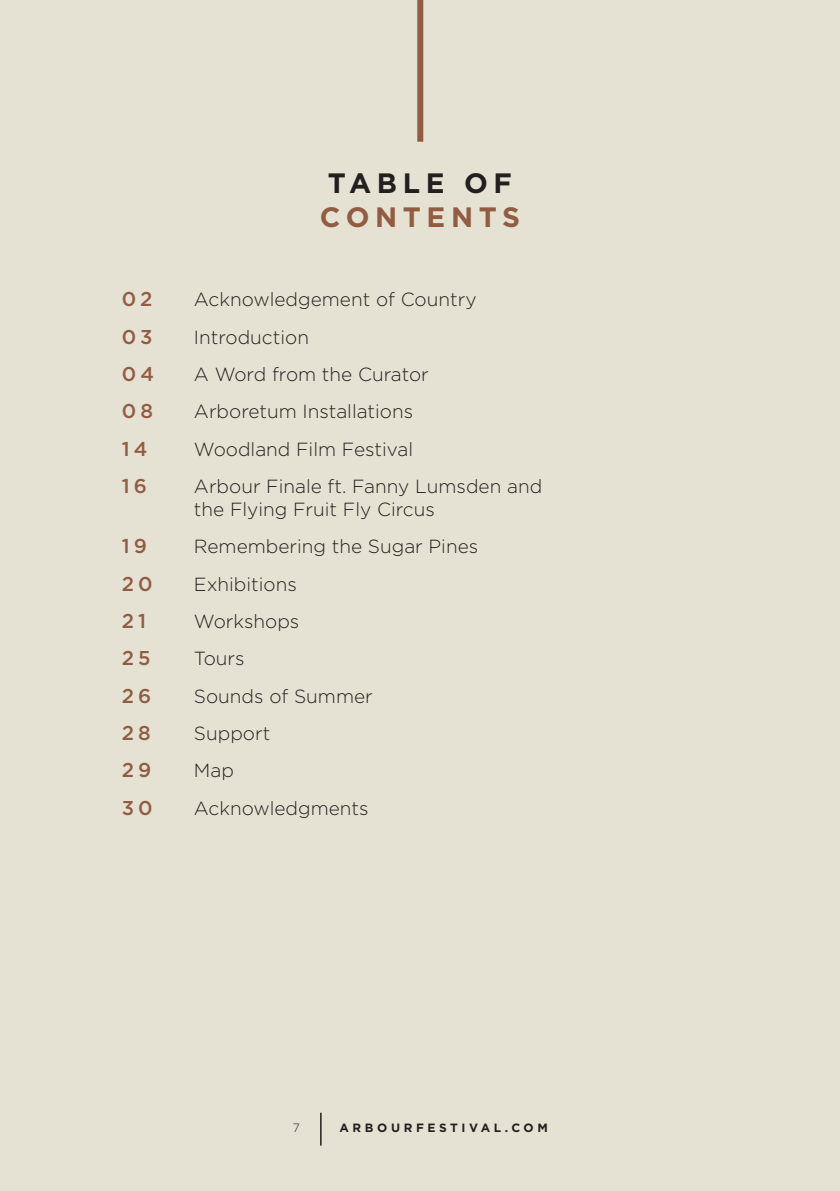
<style>
.page{position:relative;width:840px;height:1191px;background:#fff}
.page>*{position:absolute;margin:0;border:0;box-sizing:border-box;transform-origin:0 0}
.t1{font:700 28px/33.6px "Gotham";letter-spacing:.2em;color:#925c43}
.t2{font:500 20px "Gotham";letter-spacing:.2em;color:#925c43}
.t3{font:300 19px/23px "Gotham";color:#231f20}
.t4{font:700 12px "Gotham";letter-spacing:.3em;color:#231f20}
.t5{font:300 12px "Gotham";color:#231f20}
.s1{color:#231f20}
</style>
<div class="page">
<div style="left:0;top:0;width:839px;height:1191px;background:#e6e2d3"></div>
<hr style="left:320px;top:1112px;width:1px;height:33px;background:#231f20">
<div style="left:417px;top:0;width:6px;height:142px;background:#925c43"></div>
<p class="t1" style="left:320px;top:166px;width:201px"><span class="s1">TABLE OF<br></span>CONTENTS</p>
<p class="t2" style="left:122px;top:288px;width:32px">02</p>
<p class="t3" style="left:194px;top:288px;width:284px">Acknowledgement of Country</p>
<p class="t2" style="left:122px;top:325px;width:32px">03</p>
<p class="t3" style="left:194px;top:325px;width:116px">Introduction</p>
<p class="t2" style="left:122px;top:362px;width:34px">04</p>
<p class="t3" style="left:194px;top:362px;width:236px">A Word from the Curator</p>
<p class="t2" style="left:122px;top:400px;width:33px">08</p>
<p class="t3" style="left:194px;top:400px;width:221px">Arboretum Installations</p>
<p class="t2" style="left:122px;top:437px;width:27px">14</p>
<p class="t3" style="left:194px;top:437px;width:220px">Woodland Film Festival</p>
<p class="t2" style="left:122px;top:474px;width:27px">16</p>
<p class="t3" style="left:194px;top:474px;width:349px">Arbour Finale ft. Fanny Lumsden and the Flying Fruit Fly Circus</p>
<p class="t2" style="left:122px;top:535px;width:27px">19</p>
<p class="t3" style="left:194px;top:535px;width:285px">Remembering the Sugar Pines</p>
<p class="t2" style="left:122px;top:572px;width:32px">20</p>
<p class="t3" style="left:194px;top:572px;width:104px">Exhibitions</p>
<p class="t2" style="left:122px;top:609px;width:26px">21</p>
<p class="t3" style="left:194px;top:609px;width:107px">Workshops</p>
<p class="t2" style="left:122px;top:647px;width:30px">25</p>
<p class="t3" style="left:194px;top:647px;width:52px">Tours</p>
<p class="t2" style="left:122px;top:684px;width:31px">26</p>
<p class="t3" style="left:194px;top:684px;width:180px">Sounds of Summer</p>
<p class="t2" style="left:122px;top:721px;width:30px">28</p>
<p class="t3" style="left:194px;top:721px;width:78px">Support</p>
<p class="t2" style="left:122px;top:759px;width:31px">29</p>
<p class="t3" style="left:194px;top:759px;width:41px">Map</p>
<p class="t2" style="left:122px;top:796px;width:32px">30</p>
<p class="t3" style="left:194px;top:796px;width:176px">Acknowledgments</p>
<p class="t5" style="left:293px;top:1121px;width:9px">7</p>
<p class="t4" style="left:339px;top:1121px;width:210px">ARBOURFESTIVAL.COM</p>
</div>
